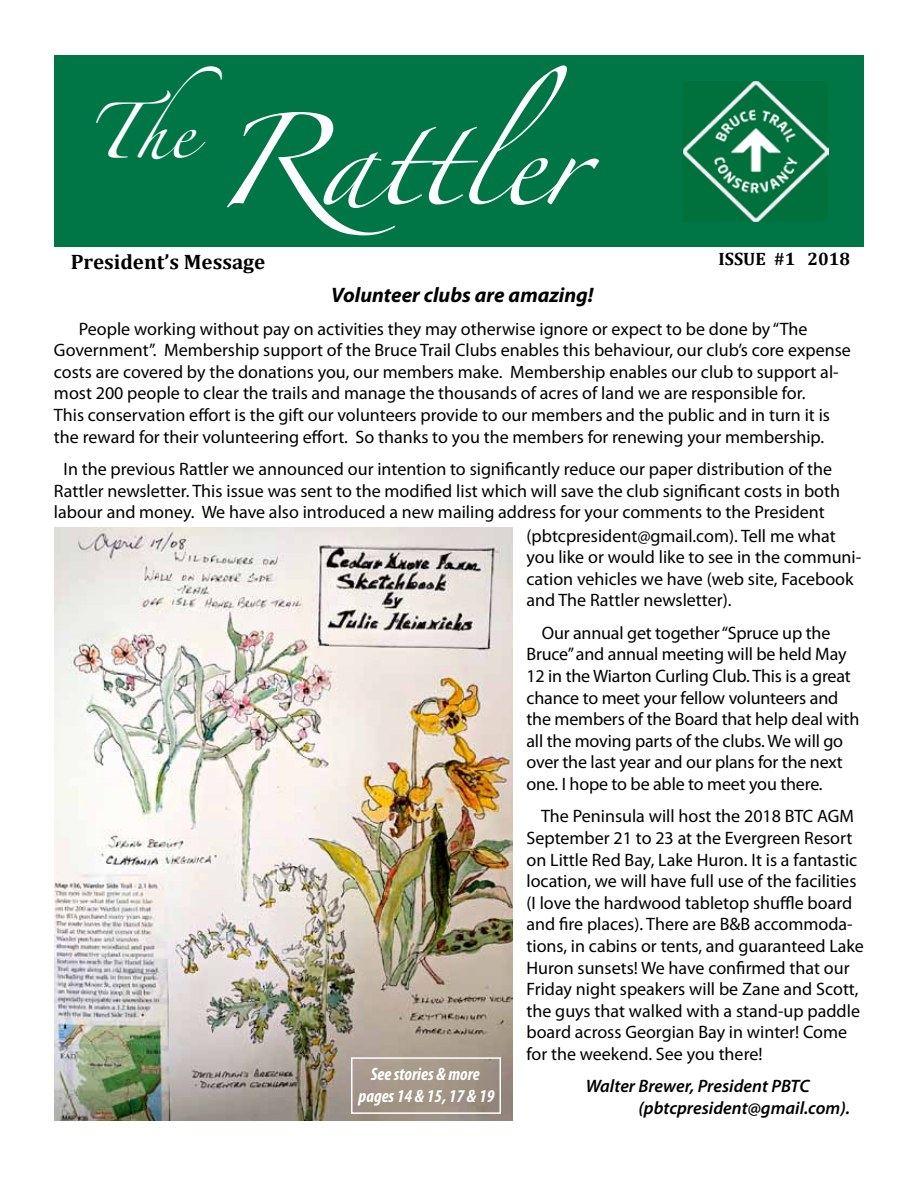
<style>
.page{position:relative;width:918px;height:1188px;background:#fff}
.page>*{position:absolute;margin:0;border:0;box-sizing:border-box;transform-origin:0 0}
.t1{font:82.35px "Zapfino";color:#fff}
.t2{font:49.5px "Zapfino";color:#fff}
.t3{font:italic 700 21px "Myriad Pro";color:#000}
.t4{font:700 21px "Cambria";color:#000}
.t5{font:18px/21.6px "Myriad Pro";color:#000}
.t6{font:italic 600 18px/21.6px "Myriad Pro";color:#000}
.t7{font:italic 700 condensed 18px/21.6px "Myriad Pro";color:#fff;text-align:center}
.t8{font:700 18px "Cambria";color:#000}
</style>
<div class="page">
<div style="left:54px;top:56px;width:810px;height:191px;background:#007647"></div>
<img style="left:683px;top:81px;width:145px;height:140px">
<img style="left:54px;top:527px;width:459px;height:593px">
<div style="left:351px;top:1057px;width:150px;height:57px;border:2px solid #fff"></div>
<h1 class="t1" style="left:213px;top:127px;width:372px">Rattler</h1>
<h2 class="t2" style="left:86px;top:111px;width:138px">T he</h2>
<p class="t4" style="left:71px;top:247px;width:196px">President’s Message</p>
<p class="t8" style="left:719px;top:246px;width:133px">ISSUE #1 2018</p>
<p class="t3" style="left:331px;top:282px;width:264px">Volunteer clubs are amazing!</p>
<p class="t5" style="left:54px;top:318px;width:798px;text-indent:25px">People working without pay on activities they may otherwise ignore or expect to be done by “The Government”. Membership support of the Bruce Trail Clubs enables this behaviour, our club’s core expense costs are covered by the donations you, our members make. Membership enables our club to support al&shy;most 200 people to clear the trails and manage the thousands of acres of land we are responsible for.<br>This conservation effort is the gift our volunteers provide to our members and the public and in turn it is the reward for their volunteering effort. So thanks to you the members for renewing your membership.</p>
<p class="t5" style="left:54px;top:458px;width:788px;text-indent:10px">In the previous Rattler we announced our intention to significantly reduce our paper distribution of the<br>Rattler newsletter. This issue was sent to the modified list which will save the club significant costs in both labour and money. We have also introduced a new mailing address for your comments to the President</p>
<p class="t5" style="left:526px;top:524px;width:336px">(pbtcpresident@gmail.com). Tell me what you like or would like to see in the communi&shy;cation vehicles we have (web site, Facebook and The Rattler newsletter).</p>
<p class="t5" style="left:526px;top:622px;width:334px;text-indent:15px">Our annual get together “Spruce up the Bruce” and annual meeting will be held May 12 in the Wiarton Curling Club. This is a great chance to meet your fellow volunteers and the members of the Board that help deal with all the moving parts of the clubs. We will go over the last year and our plans for the next one. I hope to be able to meet you there.</p>
<p class="t5" style="left:526px;top:805px;width:339px;text-indent:15px">The Peninsula will host the 2018 BTC AGM September 21 to 23 at the Evergreen Resort on Little Red Bay, Lake Huron. It is a fantastic location, we will have full use of the facilities (I love the hardwood tabletop shuffle board and fire places). There are B&amp;B accommoda&shy;tions, in cabins or tents, and guaranteed Lake Huron sunsets! We have confirmed that our Friday night speakers will be Zane and Scott, the guys that walked with a stand-up paddle board across Georgian Bay in winter! Come for the weekend. See you there!</p>
<p class="t6" style="left:638px;top:1075px;width:213px;text-indent:-53px">Walter Brewer, President PBTC (pbtcpresident@gmail.com).</p>
<p class="t7" style="left:359px;top:1063px;width:137px">See stories &amp; more pages 14 &amp; 15, 17 &amp; 19</p>
</div>
